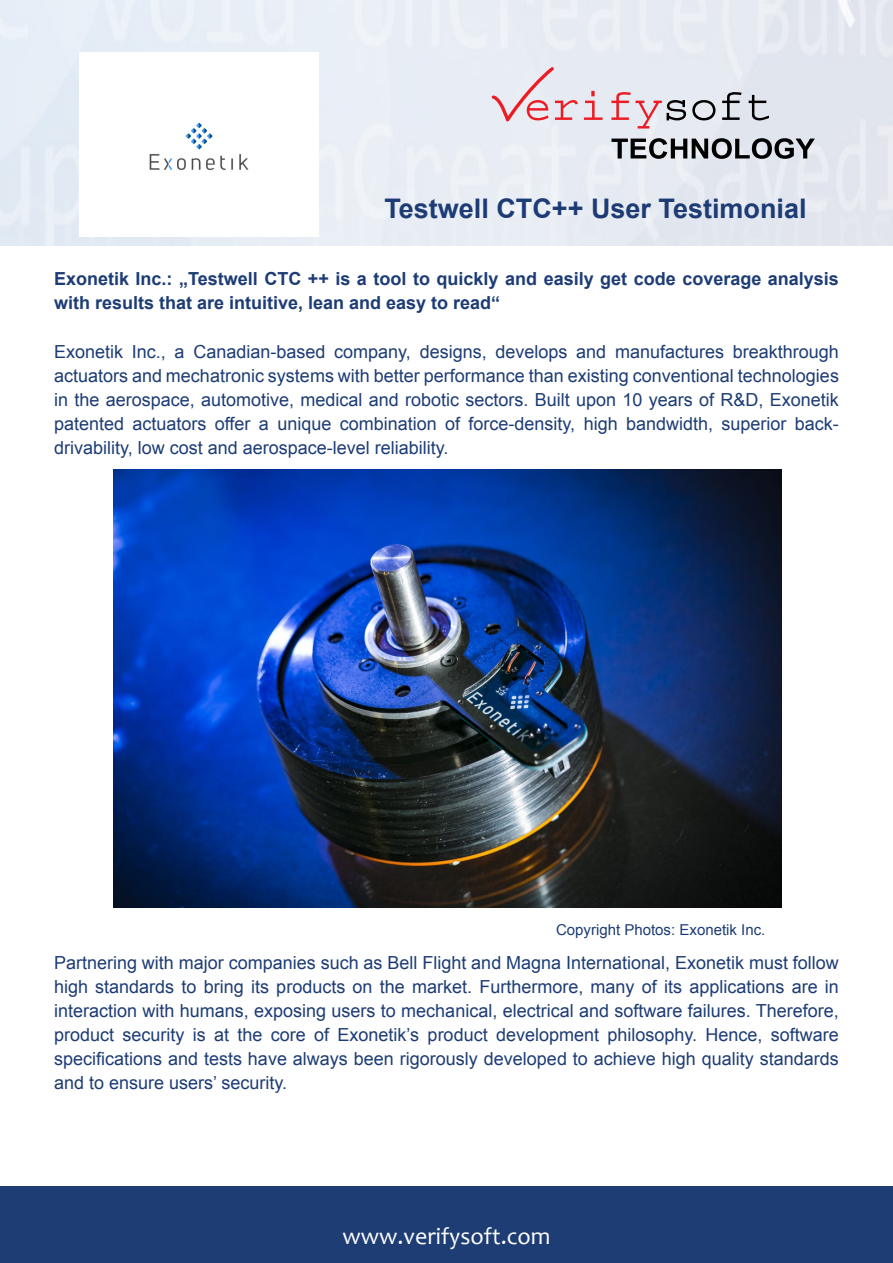
<style>
.page{position:relative;width:893px;height:1263px;background:#fff}
.page>*{position:absolute;margin:0;border:0;box-sizing:border-box;transform-origin:0 0}
.t1{font:700 27px "Arial";color:#1d3c75}
.t2{font:24px "Candara";color:#fff}
.t3{font:18px/24px "Arial";color:#1d3c75;text-align:justify}
.t4{font:700 18px/24px "Arial";color:#1d3c75}
.t5{font:15px "Arial";color:#1d3c75}
</style>
<div class="page">
<div style="left:0;top:0;width:893px;height:246px;background:#e7ecf4"></div>
<svg style="left:584px;top:91px;width:19px;height:29px"></svg>
<svg style="left:611px;top:92px;width:75px;height:37px;background:#d8c1c9"></svg>
<svg style="left:692px;top:100px;width:23px;height:20px"></svg>
<svg style="left:722px;top:92px;width:20px;height:28px"></svg>
<svg style="left:749px;top:95px;width:20px;height:25px"></svg>
<svg style="left:611px;top:138px;width:204px;height:21px;background:#85888c"></svg>
<svg style="left:492px;top:67px;width:86px;height:53px;background:#e8ced6"></svg>
<div style="left:0;top:1186px;width:893px;height:77px;background:#1e3d75"></div>
<img style="left:79px;top:52px;width:239px;height:185px">
<img style="left:113px;top:469px;width:668px;height:438px">
<h1 class="t1" style="left:384px;top:189px;width:424px">Testwell CTC++ User Testimonial</h1>
<p class="t4" style="left:54px;top:267px;width:786px">Exonetik Inc.: „Testwell CTC ++ is a tool to quickly and easily get code coverage analysis with results that are intuitive, lean and easy to read“</p>
<p class="t3" style="left:54px;top:340px;width:786px">Exonetik Inc., a Canadian-based company, designs, develops and manufactures breakthrough actuators and mechatronic systems with better performance than existing conventional technologies in the aerospace, automotive, medical and robotic sectors. Built upon 10 years of R&amp;D, Exonetik patented actuators offer a unique combination of force-density, high bandwidth, superior back&shy;drivability, low cost and aerospace-level reliability.</p>
<p class="t5" style="left:556px;top:919px;width:211px">Copyright Photos: Exonetik Inc.</p>
<p class="t3" style="left:54px;top:951px;width:786px">Partnering with major companies such as Bell Flight and Magna International, Exonetik must follow high standards to bring its products on the market. Furthermore, many of its applications are in interaction with humans, exposing users to mechanical, electrical and software failures. Therefore, product security is at the core of Exonetik’s product development philosophy. Hence, software specifications and tests have always been rigorously developed to achieve high quality standards and to ensure users’ security.</p>
<h2 class="t2" style="left:342px;top:1221px;width:210px">www.verifysoft.com</h2>
</div>
